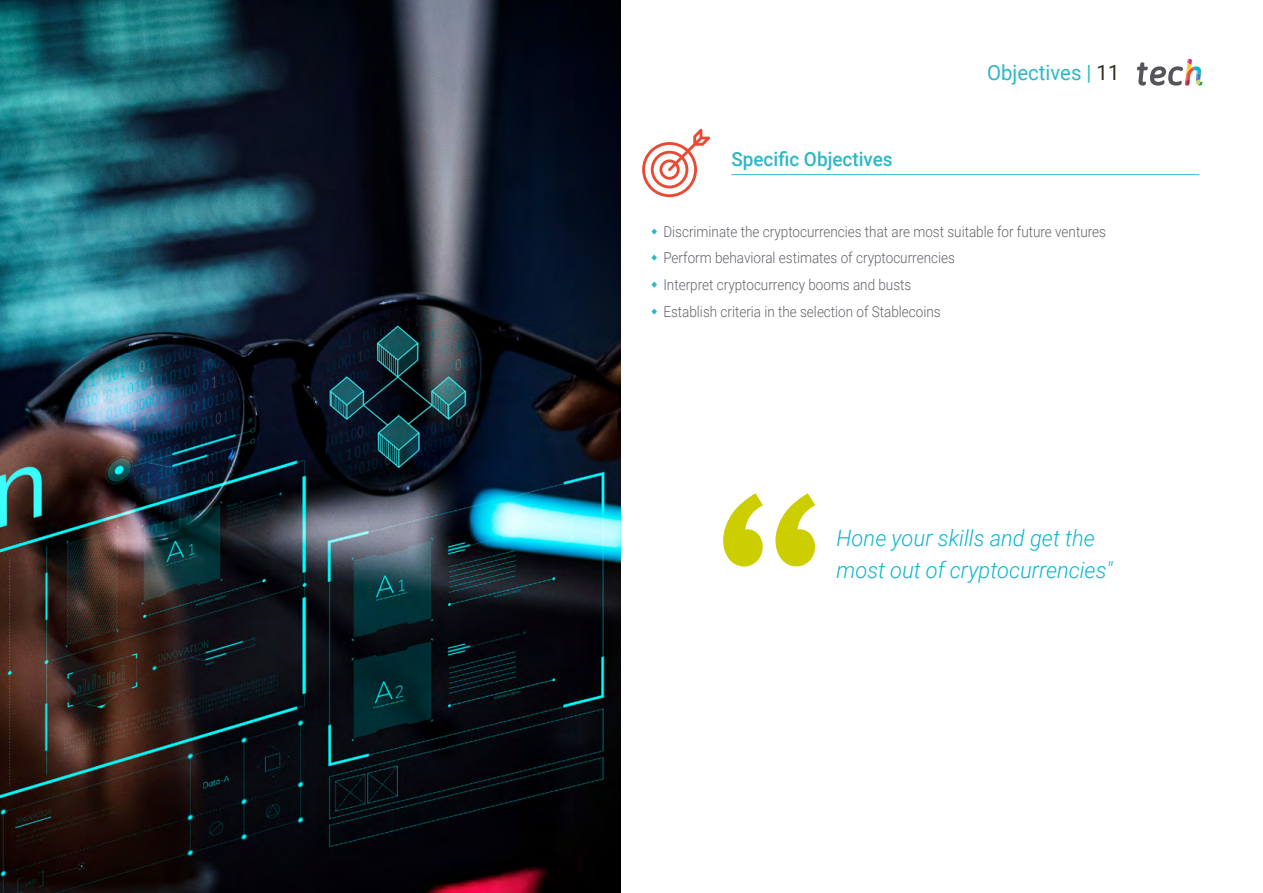
<style>
.page{position:relative;width:1263px;height:893px;background:#fff}
.page>*{position:absolute;margin:0;border:0;box-sizing:border-box;transform-origin:0 0}
.t1{font:italic 300 22.5px/31.5px "Roboto";color:#0fb6cf}
.t2{font:21px "Roboto";color:#2db8c5}
.t3{font:500 19.5px "Roboto";color:#2db8c5}
.t4{font:300 15px/26.7px "Roboto";color:#61646a;scale:.9 1}
.s1{color:#312e20}
</style>
<div class="page">
<hr style="left:731px;top:174px;width:468px;height:1px;background:#2db8c5">
<svg style="left:642px;top:129px;width:68px;height:68px"></svg>
<img style="left:0;top:0;width:621px;height:893px">
<svg style="left:1137px;top:59px;width:65px;height:27px"></svg>
<svg style="left:723px;top:493px;width:92px;height:73px"></svg>
<h3 class="t3" style="left:731px;top:145px;width:163px">Specific Objectives</h3>
<h2 class="t2" style="left:987px;top:57px;width:134px">Objectives | <span class="s1">11</span></h2>
<p class="t4" style="left:663px;top:217px;width:493px">Discriminate the cryptocurrencies that are most suitable for future ventures Perform behavioral estimates of cryptocurrencies<br>Interpret cryptocurrency booms and busts<br>Establish criteria in the selection of Stablecoins</p>
<h1 class="t1" style="left:836px;top:521px;width:278px">Hone your skills and get the most out of cryptocurrencies"</h1>
</div>
